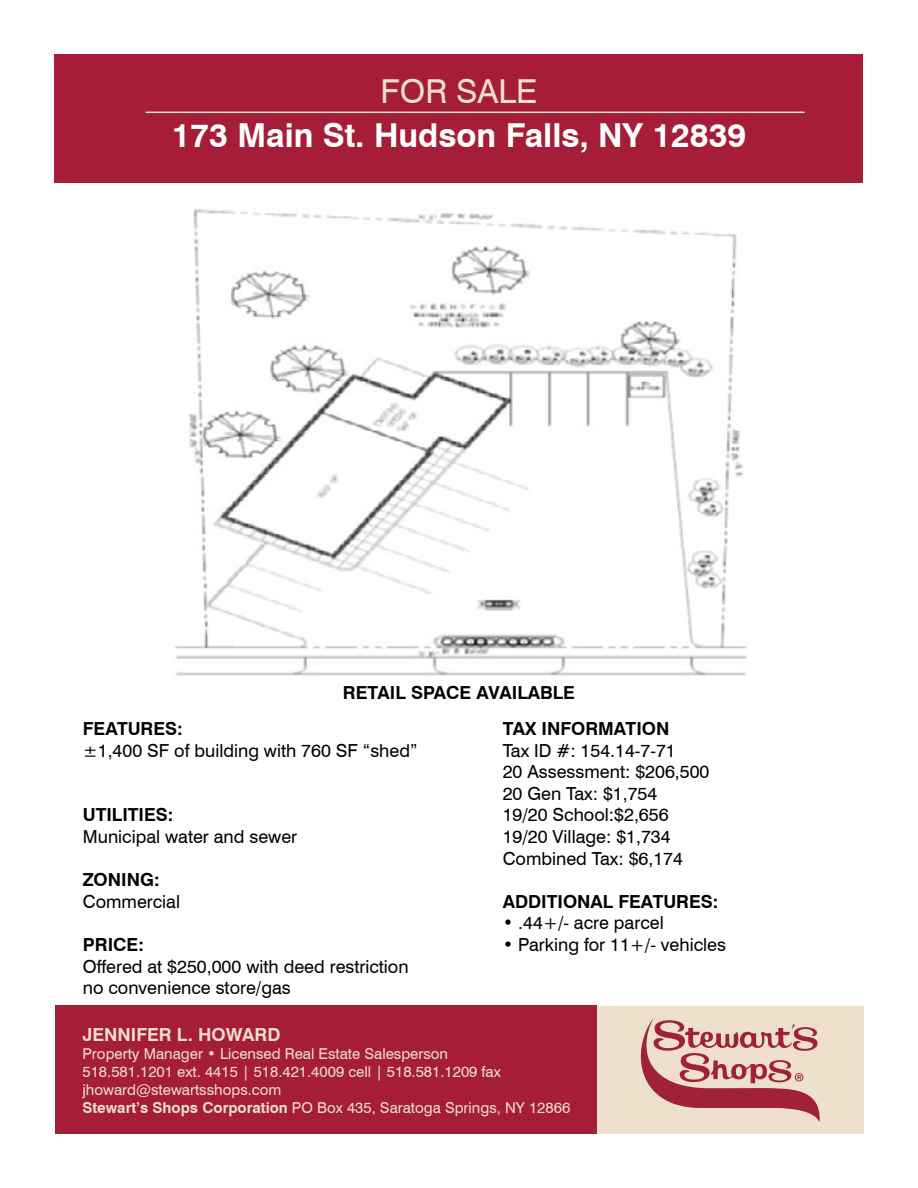
<style>
.page{position:relative;width:918px;height:1188px;background:#fff}
.page>*{position:absolute;margin:0;border:0;box-sizing:border-box;transform-origin:0 0}
.t1{font:700 33px "Swiss 721 BT";color:#fff}
.t2{font:33px "Swiss 721 BT";color:#efe0cd}
.t3{font:18px/21.6px "Swiss 721 BT";color:#000}
.t4{font:700 18px "Swiss 721 BT";color:#000}
.t5{font:700 18px "Swiss 721 BT";color:#efe0cd}
.t6{font:15px "Swiss 721 BT";color:#efe0cd}
.s1{font-weight:700}
</style>
<div class="page">
<div style="left:55px;top:55px;width:808px;height:128px;background:#a51d37"></div>
<hr style="left:146px;top:112px;width:659px;height:1px;background:#efe0cd">
<div style="left:56px;top:1006px;width:541px;height:128px;background:#a51d37"></div>
<div style="left:597px;top:1006px;width:267px;height:128px;background:#efe0cd"></div>
<svg style="left:641px;top:1018px;width:179px;height:104px"></svg>
<img style="left:175px;top:208px;width:572px;height:468px">
<p class="t2" style="left:381px;top:71px;width:158px">FOR SALE</p>
<p class="t1" style="left:172px;top:115px;width:576px">173 Main St. Hudson Falls, NY 12839</p>
<p class="t4" style="left:343px;top:682px;width:234px">RETAIL SPACE AVAILABLE</p>
<p class="t4" style="left:83px;top:718px;width:101px">FEATURES:</p>
<p class="t3" style="left:83px;top:739px;width:336px">±1,400 SF of building with 760 SF “shed”</p>
<p class="t4" style="left:83px;top:804px;width:92px">UTILITIES:</p>
<p class="t3" style="left:83px;top:826px;width:216px">Municipal water and sewer</p>
<p class="t4" style="left:83px;top:869px;width:78px">ZONING:</p>
<p class="t3" style="left:83px;top:890px;width:99px">Commercial</p>
<p class="t4" style="left:83px;top:934px;width:63px">PRICE:</p>
<p class="t3" style="left:83px;top:955px;width:327px">Offered at $250,000 with deed restriction no convenience store/gas</p>
<p class="t4" style="left:503px;top:718px;width:168px">TAX INFORMATION</p>
<p class="t3" style="left:503px;top:739px;width:175px">Tax ID #: 154.14-7-71</p>
<p class="t3" style="left:503px;top:761px;width:208px">20 Assessment: $206,500</p>
<p class="t3" style="left:503px;top:782px;width:156px">20 Gen Tax: $1,754</p>
<p class="t3" style="left:503px;top:804px;width:167px">19/20 School:$2,656</p>
<p class="t3" style="left:503px;top:826px;width:169px">19/20 Village: $1,734</p>
<p class="t3" style="left:503px;top:847px;width:182px">Combined Tax: $6,174</p>
<p class="t4" style="left:503px;top:891px;width:217px">ADDITIONAL FEATURES:</p>
<p class="t3" style="left:503px;top:912px;width:162px">• .44+/- acre parcel</p>
<p class="t3" style="left:503px;top:934px;width:225px">• Parking for 11+/- vehicles</p>
<p class="t5" style="left:83px;top:1023px;width:199px">JENNIFER L. HOWARD</p>
<p class="t6" style="left:83px;top:1044px;width:367px">Property Manager • Licensed Real Estate Salesperson</p>
<p class="t6" style="left:83px;top:1062px;width:420px">518.581.1201 ext. 4415 | 518.421.4009 cell | 518.581.1209 fax</p>
<p class="t6" style="left:83px;top:1080px;width:200px">jhoward@stewartsshops.com</p>
<p class="t6" style="left:83px;top:1098px;width:489px"><span class="s1">Stewart’s Shops Corporation</span> PO Box 435, Saratoga Springs, NY 12866</p>
</div>
